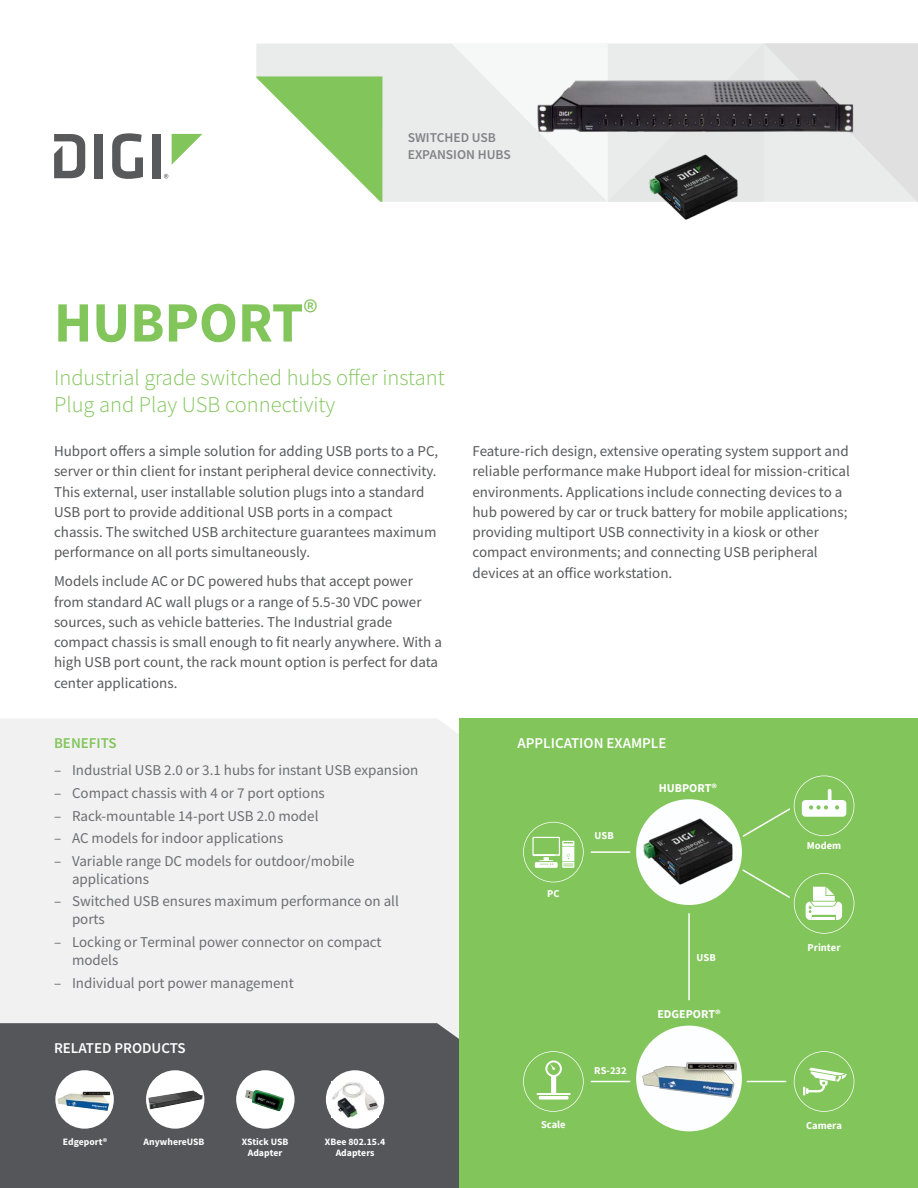
<style>
.page{position:relative;width:918px;height:1188px;background:#fff}
.page>*{position:absolute;margin:0;border:0;box-sizing:border-box;transform-origin:0 0}
.t1{font:700 57px "Source Sans Pro";color:#82c55b}
.Product_Description{font:300 22.5px/27px "Source Sans Pro";color:#82c55b}
.Body_Copy{font:15px/20.2px "Source Sans Pro";color:#58595b}
.Bullets{font:15px/18px "Source Sans Pro";color:#6d6e71}
.t2{font:600 15px "Source Sans Pro";color:#fff}
.t3{font:600 15px "Source Sans Pro";color:#82c55b}
.t4{font:600 13.5px/16.5px "Source Sans Pro";color:#808285}
.t5{font:700 12px "Source Sans Pro";color:#fff}
.t6{font:700 10.5px "Source Sans Pro";color:#fff}
.t7{font:700 9.75px "Source Sans Pro";color:#fff}
</style>
<div class="page">
<div style="left:95px;top:134px;width:8px;height:44px;background:#58595b"></div>
<svg style="left:112px;top:133px;width:31px;height:46px"></svg>
<div style="left:152px;top:134px;width:9px;height:44px;background:#58595b"></div>
<svg style="left:172px;top:134px;width:30px;height:30px"></svg>
<svg style="left:54px;top:134px;width:31px;height:44px"></svg>
<svg style="left:164px;top:174px;width:4px;height:4px"></svg>
<div style="left:0;top:719px;width:459px;height:304px;background:#f1f1f2"></div>
<div style="left:0;top:1023px;width:459px;height:165px;background:#54565a"></div>
<div style="left:256px;top:44px;width:195px;height:158px;background:#eaebeb"></div>
<svg style="left:256px;top:76px;width:126px;height:126px"></svg>
<svg style="left:451px;top:43px;width:467px;height:159px"></svg>
<div style="left:55px;top:1070px;width:59px;height:59px;background:#fff;border-radius:50%"></div>
<svg style="left:55px;top:1077px;width:59px;height:47px"></svg>
<img style="left:57px;top:1091px;width:53px;height:20px">
<div style="left:146px;top:1070px;width:58px;height:59px;background:#fff;border-radius:50%"></div>
<div style="left:236px;top:1070px;width:59px;height:59px;background:#fff;border-radius:50%"></div>
<div style="left:326px;top:1070px;width:58px;height:59px;background:#fff;border-radius:50%"></div>
<div style="left:459px;top:722px;width:459px;height:466px;background:#82c55b"></div>
<div style="left:636px;top:1026px;width:106px;height:105px;background:#fdfeff;border-radius:50%"></div>
<hr style="left:747px;top:1081px;width:39px;height:1px;background:#fff">
<hr style="left:688px;top:914px;width:2px;height:86px;background:#fff">
<div style="left:636px;top:799px;width:106px;height:106px;background:#fdfeff;border-radius:50%"></div>
<hr style="left:591px;top:1081px;width:39px;height:1px;background:#fff">
<hr style="left:591px;top:851px;width:39px;height:2px;background:#fff">
<svg style="left:741px;top:776px;width:113px;height:62px"></svg>
<svg style="left:523px;top:822px;width:61px;height:60px"></svg>
<svg style="left:741px;top:868px;width:113px;height:66px"></svg>
<svg style="left:794px;top:1051px;width:60px;height:61px"></svg>
<svg style="left:523px;top:1051px;width:61px;height:61px"></svg>
<img style="left:642px;top:1062px;width:95px;height:36px">
<img style="left:148px;top:1090px;width:55px;height:19px">
<img style="left:641px;top:157px;width:105px;height:63px">
<img style="left:636px;top:810px;width:105px;height:87px">
<img style="left:519px;top:68px;width:349px;height:89px">
<img style="left:245px;top:1089px;width:39px;height:22px">
<img style="left:332px;top:1082px;width:46px;height:35px">
<p class="t1" style="left:54px;top:286px;width:265px">HUBPORT<sup>®</sup></p>
<p class="t4" style="left:408px;top:129px;width:104px">SWITCHED USB<br>EXPANSION HUBS</p>
<p class="Product_Description" style="left:54px;top:364px;width:392px">Industrial grade switched hubs offer instant<br>Plug and Play USB connectivity</p>
<p class="Body_Copy" style="left:54px;top:441px;width:386px">Hubport offers a simple solution for adding USB ports to a PC, server or thin client for instant peripheral device connectivity.<br>This external, user installable solution plugs into a standard USB port to provide additional USB ports in a compact chassis. The switched USB architecture guarantees maximum performance on all ports simultaneously.</p>
<p class="Body_Copy" style="left:54px;top:571px;width:389px">Models include AC or DC powered hubs that accept power from standard AC wall plugs or a range of 5.5-30 VDC power sources, such as vehicle batteries. The Industrial grade compact chassis is small enough to fit nearly anywhere. With a high USB port count, the rack mount option is perfect for data center applications.</p>
<p class="Body_Copy" style="left:472px;top:441px;width:379px">Feature-rich design, extensive operating system support and reliable performance make Hubport ideal for mission-critical environments. Applications include connecting devices to a hub powered by car or truck battery for mobile applications; providing multiport USB connectivity in a kiosk or other compact environments; and connecting USB peripheral devices at an office workstation.</p>
<p class="t3" style="left:54px;top:734px;width:64px">BENEFITS</p>
<p class="t2" style="left:518px;top:734px;width:151px">APPLICATION EXAMPLE</p>
<p class="Bullets" style="left:54px;top:761px;width:366px">– Industrial USB 2.0 or 3.1 hubs for instant USB expansion</p>
<p class="Bullets" style="left:54px;top:784px;width:272px">– Compact chassis with 4 or 7 port options</p>
<p class="Bullets" style="left:54px;top:807px;width:266px">– Rack-mountable 14-port USB 2.0 model</p>
<p class="Bullets" style="left:54px;top:829px;width:231px">– AC models for indoor applications</p>
<p class="Bullets" style="left:72px;top:852px;width:284px;text-indent:-18px">– Variable range DC models for outdoor/mobile applications</p>
<p class="Bullets" style="left:72px;top:892px;width:328px;text-indent:-18px">– Switched USB ensures maximum performance on all ports</p>
<p class="Bullets" style="left:72px;top:933px;width:311px;text-indent:-18px">– Locking or Terminal power connector on compact models</p>
<p class="Bullets" style="left:54px;top:974px;width:241px">– Individual port power management</p>
<p class="t5" style="left:659px;top:780px;width:60px">HUBPORT®</p>
<p class="t6" style="left:595px;top:828px;width:21px">USB</p>
<p class="t6" style="left:547px;top:887px;width:14px">PC</p>
<p class="t6" style="left:697px;top:950px;width:21px">USB</p>
<p class="t2" style="left:54px;top:1038px;width:133px">RELATED PRODUCTS</p>
<p class="t6" style="left:594px;top:1063px;width:34px">RS-232</p>
<p class="t5" style="left:657px;top:1006px;width:65px">EDGEPORT®</p>
<p class="t6" style="left:807px;top:838px;width:36px">Modem</p>
<p class="t6" style="left:808px;top:940px;width:34px">Printer</p>
<p class="t7" style="left:63px;top:1136px;width:46px">Edgeport®</p>
<p class="t7" style="left:144px;top:1136px;width:62px">AnywhereUSB</p>
<p class="t7" style="left:242px;top:1136px;width:48px">XStick USB</p>
<p class="t7" style="left:248px;top:1146px;width:36px">Adapter</p>
<p class="t7" style="left:325px;top:1136px;width:62px">XBee 802.15.4</p>
<p class="t7" style="left:336px;top:1146px;width:40px">Adapters</p>
<p class="t6" style="left:541px;top:1117px;width:26px">Scale</p>
<p class="t6" style="left:806px;top:1118px;width:37px">Camera</p>
</div>
